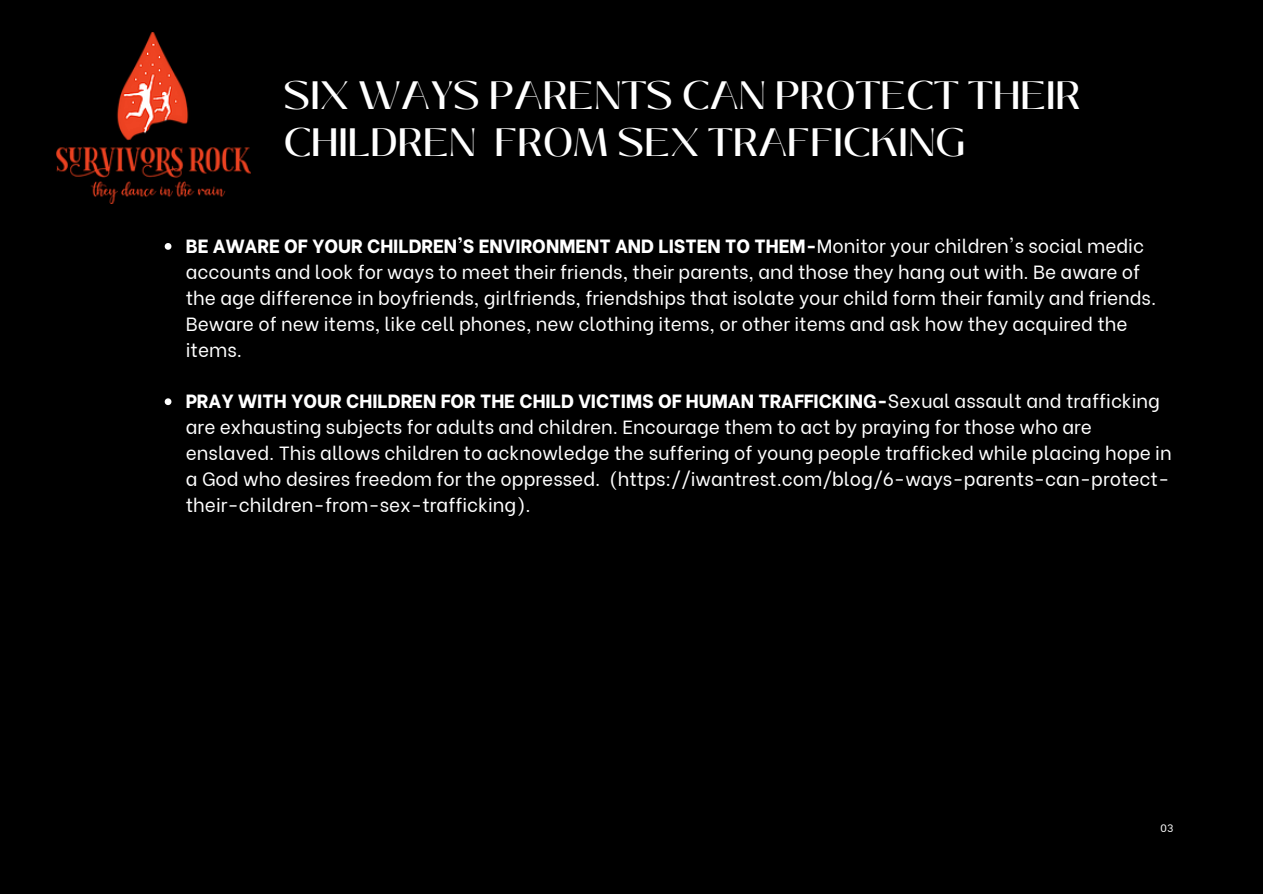
<style>
.page{position:relative;width:1263px;height:894px;background:#fff}
.page>*{position:absolute;margin:0;border:0;box-sizing:border-box;transform-origin:0 0}
.t1{font:500 39.45px/47.2px "Black Mango";color:#fff}
.t2{font:19.05px/25.8px "Be Vietnam";color:#fff}
.t3{font:10.65px "Be Vietnam";color:#fff}
.s1{font-weight:800}
</style>
<div class="page">
<div style="left:0;top:0;width:1263px;height:893px;background:#000"></div>
<svg style="left:165px;top:243px;width:6px;height:7px"></svg>
<svg style="left:165px;top:398px;width:6px;height:7px"></svg>
<img style="left:56px;top:32px;width:195px;height:171px">
<h1 class="t1" style="left:284px;top:72px;width:799px">SIX WAYS PARENTS CAN PROTECT THEIR<br>CHILDREN FROM SEX TRAFFICKING</h1>
<p class="t2" style="left:186px;top:231px;width:972px"><span class="s1">BE AWARE OF YOUR CHILDREN'S ENVIRONMENT AND LISTEN TO THEM-</span>Monitor your children's social medic accounts and look for ways to meet their friends, their parents, and those they hang out with. Be aware of the age difference in boyfriends, girlfriends, friendships that isolate your child form their family and friends.<br>Beware of new items, like cell phones, new clothing items, or other items and ask how they acquired the items.</p>
<p class="t2" style="left:186px;top:386px;width:987px"><span class="s1">PRAY WITH YOUR CHILDREN FOR THE CHILD VICTIMS OF HUMAN TRAFFICKING-</span>Sexual assault and trafficking are exhausting subjects for adults and children. Encourage them to act by praying for those who are enslaved. This allows children to acknowledge the suffering of young people trafficked while placing hope in a God who desires freedom for the oppressed. (https://iwantrest.com/blog/6-ways-parents-can-protect&shy;their-children-from-sex-trafficking).</p>
<p class="t3" style="left:1161px;top:819px;width:14px">03</p>
</div>
